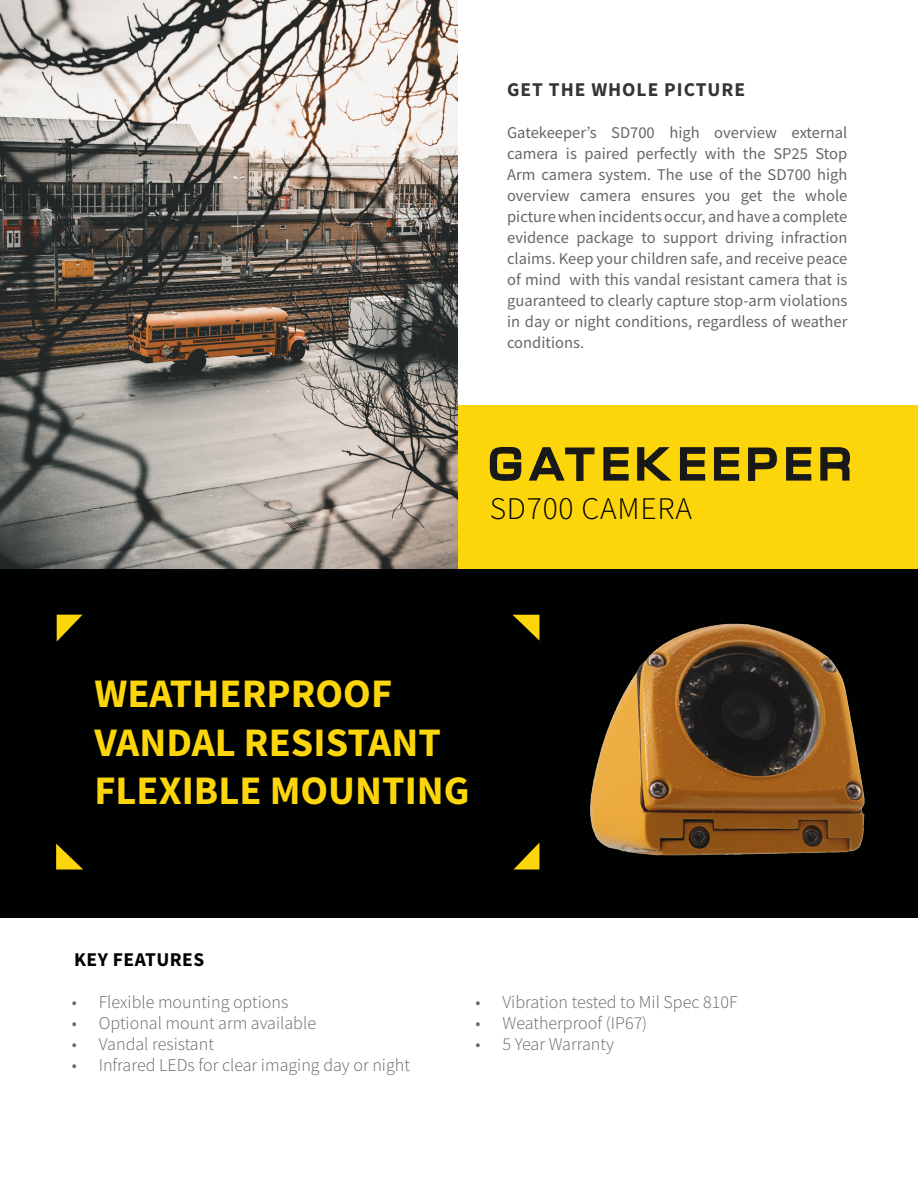
<style>
.page{position:relative;width:918px;height:1188px;background:#fff}
.page>*{position:absolute;margin:0;border:0;box-sizing:border-box;transform-origin:0 0}
.t1{font:700 40.5px/48.6px "Source Sans Pro";color:#fcd60b}
.t2{font:300 31.5px "Source Sans Pro";letter-spacing:.025em;color:#000}
.t3{font:700 19.5px "Source Sans Pro";letter-spacing:.05em;color:#343433}
.t4{font:700 19.5px "Source Sans Pro";letter-spacing:.025em;color:#000}
.t5{font:300 18px "Source Sans Pro";color:#666767}
.t6{font:16.5px/21px "Source Sans Pro";color:#666767;text-align:justify}
</style>
<div class="page">
<div style="left:0;top:568px;width:918px;height:350px;background:#000101"></div>
<svg style="left:57px;top:615px;width:25px;height:27px"></svg>
<svg style="left:514px;top:843px;width:25px;height:27px"></svg>
<svg style="left:56px;top:844px;width:27px;height:26px"></svg>
<svg style="left:513px;top:615px;width:26px;height:25px"></svg>
<div style="left:458px;top:405px;width:460px;height:163px;background:#fcd60b"></div>
<svg style="left:490px;top:447px;width:31px;height:34px"></svg>
<svg style="left:529px;top:447px;width:66px;height:34px"></svg>
<svg style="left:603px;top:447px;width:26px;height:34px"></svg>
<svg style="left:637px;top:447px;width:35px;height:34px"></svg>
<svg style="left:680px;top:447px;width:25px;height:34px"></svg>
<svg style="left:714px;top:447px;width:25px;height:34px"></svg>
<svg style="left:748px;top:448px;width:29px;height:33px"></svg>
<svg style="left:786px;top:447px;width:25px;height:34px"></svg>
<svg style="left:820px;top:447px;width:30px;height:34px"></svg>
<img style="left:590px;top:623px;width:275px;height:239px">
<img style="left:0;top:0;width:458px;height:568px">
<p class="t3" style="left:507px;top:76px;width:240px">GET THE WHOLE PICTURE</p>
<p class="t6" style="left:507px;top:122px;width:342px">Gatekeeper’s SD700 high overview external camera is paired perfectly with the SP25 Stop Arm camera system. The use of the SD700 high overview camera ensures you get the whole picture when incidents occur, and have a complete evidence package to support driving infraction claims. Keep your children safe, and receive peace of mind with this vandal resistant camera that is guaranteed to clearly capture stop-arm violations in day or night conditions, regardless of weather conditions.</p>
<h2 class="t2" style="left:490px;top:490px;width:204px">SD700 CAMERA</h2>
<h1 class="t1" style="left:94px;top:669px;width:377px">WEATHERPROOF<br>VANDAL RESISTANT<br>FLEXIBLE MOUNTING</h1>
<p class="t4" style="left:74px;top:947px;width:132px">KEY FEATURES</p>
<p class="t5" style="left:72px;top:991px;width:218px">• Flexible mounting options</p>
<p class="t5" style="left:72px;top:1012px;width:246px">• Optional mount arm available</p>
<p class="t5" style="left:72px;top:1033px;width:144px">• Vandal resistant</p>
<p class="t5" style="left:72px;top:1054px;width:340px">• Infrared LEDs for clear imaging day or night</p>
<p class="t5" style="left:475px;top:991px;width:264px">• Vibration tested to Mil Spec 810F</p>
<p class="t5" style="left:475px;top:1012px;width:173px">• Weatherproof (IP67)</p>
<p class="t5" style="left:475px;top:1033px;width:140px">• 5 Year Warranty</p>
</div>
